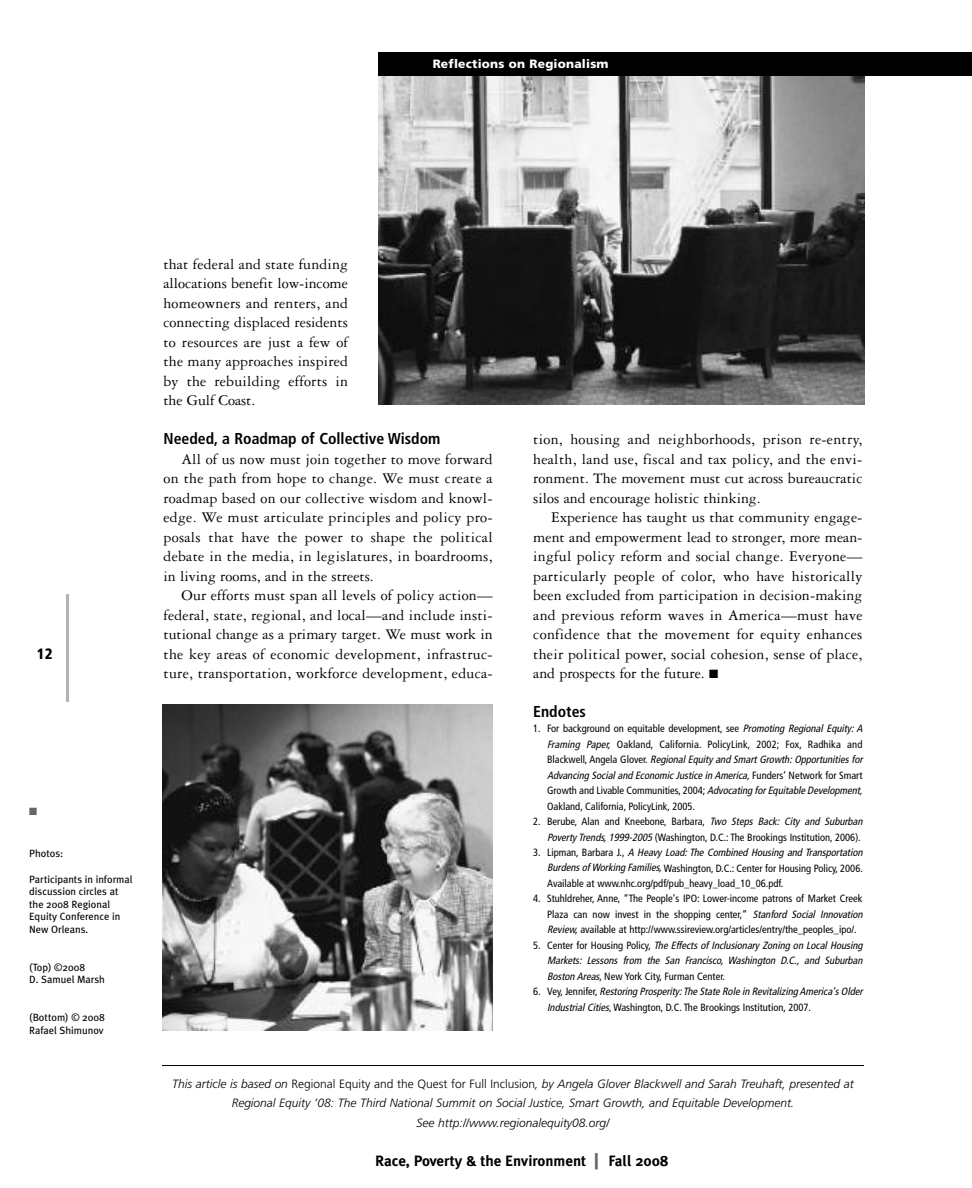
<style>
.page{position:relative;width:972px;height:1188px;background:#fff}
.page>*{position:absolute;margin:0;border:0;box-sizing:border-box;transform-origin:0 0}
.t1{font:15.75px/19.5px "Garamond Three";letter-spacing:.015em;color:#000;text-align:justify}
.t2{font:700 condensed 15.75px "Frutiger";color:#000}
.t3{font:700 15px "Meta Plus";color:#000}
.t4{font:900 condensed 15px "Frutiger";color:#000}
.t5{font:italic 300 12px/19.5px "Frutiger";color:#000;text-align:center}
.t6{font:900 12px "Frutiger";letter-spacing:.015em;color:#fff}
.t7{font:condensed 10.5px/15.5px "Frutiger";color:#000}
.t8{font:italic condensed 10.5px "Frutiger";color:#000}
.t9{font:10.5px/12.6px "Meta Plus";color:#000}
.t10{font:10.5px "Zapf Dingbats";color:#666}
.s1{font-style:italic}
.s2{font-style:normal}
.s3{font-size:21px;color:#666}
</style>
<div class="page">
<img style="left:378px;top:76px;width:486px;height:329px">
<hr style="left:66px;top:594px;width:3px;height:108px;background:#b3b3b3">
<div style="left:378px;top:52px;width:594px;height:24px;background:#000"></div>
<img style="left:162px;top:705px;width:331px;height:325px">
<hr style="left:162px;top:1065px;width:702px;height:1px;background:#000">
<p class="t6" style="left:433px;top:59px;width:177px">Reflections on Regionalism</p>
<p class="t4" style="left:37px;top:647px;width:17px">12</p>
<p class="t10" style="left:29px;top:805px;width:9px">■</p>
<p class="t9" style="left:29px;top:847px;width:36px">Photos:</p>
<p class="t9" style="left:29px;top:873px;width:105px">Participants in informal discussion circles at the 2008 Regional<br>Equity Conference in<br>New Orleans.</p>
<p class="t9" style="left:29px;top:961px;width:77px">(Top) ©2008<br>D. Samuel Marsh</p>
<p class="t9" style="left:29px;top:1011px;width:77px">(Bottom) © 2008<br>Rafael Shimunov</p>
<p class="t1" style="left:164px;top:255px;width:186px">that federal and state funding allocations benefit low-income homeowners and renters, and connecting displaced residents to resources are just a few of the many approaches inspired by the rebuilding efforts in the Gulf Coast.</p>
<p class="t2" style="left:164px;top:432px;width:278px">Needed, a Roadmap of Collective Wisdom</p>
<p class="t1" style="left:164px;top:450px;width:331px;text-indent:18px">All of us now must join together to move forward on the path from hope to change. We must create a roadmap based on our collective wisdom and knowl&shy;edge. We must articulate principles and policy pro&shy;posals that have the power to shape the political debate in the media, in legislatures, in boardrooms, in living rooms, and in the streets.</p>
<p class="t1" style="left:164px;top:587px;width:331px;text-indent:18px">Our efforts must span all levels of policy action— federal, state, regional, and local—and include insti&shy;tutional change as a primary target. We must work in the key areas of economic development, infrastruc&shy;ture, transportation, workforce development, educa-</p>
<p class="t1" style="left:533px;top:431px;width:331px">tion, housing and neighborhoods, prison re-entry, health, land use, fiscal and tax policy, and the envi&shy;ronment. The movement must cut across bureaucratic silos and encourage holistic thinking.</p>
<p class="t1" style="left:533px;top:509px;width:331px;text-indent:18px">Experience has taught us that community engage&shy;ment and empowerment lead to stronger, more mean&shy;ingful policy reform and social change. Everyone— particularly people of color, who have historically been excluded from participation in decision-making and previous reform waves in America—must have confidence that the movement for equity enhances their political power, social cohesion, sense of place, and prospects for the future. ■</p>
<p class="t2" style="left:533px;top:705px;width:54px">Endotes</p>
<p class="t7" style="left:547px;top:722px;width:319px;text-indent:-14px">1. For background on equitable development, see <span class="s1">Promoting Regional Equity:A Framing Paper,</span> Oakland, California. PolicyLink, 2002; Fox, Radhika and B l a c kw e l l , A n g e l a G l o v e r. <span class="s1">Regional Equity and Smart Growth: Opportunities for Advancing Social and Economic Justice in America,</span> F u n d e r s ’ N e tw o r k fo r S m a rt Growth and Livable Communities, 2004; <span class="s1">AdvocatingforEquitableDevelopment, </span>Oakland, California, PolicyLink, 2005.</p>
<p class="t7" style="left:533px;top:815px;width:333px">2. Berube, Alan and Kneebone, Barbara, <span class="s1">Two Steps Back: City and Suburban</span></p>
<p class="t7" style="left:547px;top:830px;width:315px"><span class="s1">Poverty Trends,1999-2005</span>(Washington, D.C.: The Brookings Institution, 2006).</p>
<p class="t8" style="left:533px;top:848px;width:333px"><span class="s2">3 . L i p m a n , B a r b a r a J. ,</span> A Heavy Load: The Combined Housing and Transportation</p>
<p class="t7" style="left:547px;top:861px;width:317px"><span class="s1">Burdensof WorkingFamilies,</span>Washington, D.C.: Center for Housing Policy, 2006.</p>
<p class="t7" style="left:547px;top:876px;width:238px">Available at www.nhc.org/pdf/pub_heavy_load_10_06.pdf.</p>
<p class="t7" style="left:547px;top:892px;width:319px;text-indent:-14px">4. Stuhldreher, Anne, “The People’s IPO: Lower-income patrons of Market Creek<br>Plaza can now invest in the shopping center,” <span class="s1">Stanford Social Innovation<br>Review,</span>available at http://www.ssireview.org/articles/entry/the_peoples_ipo/.</p>
<p class="t8" style="left:533px;top:941px;width:333px"><span class="s2">5. Center for Housing Policy,</span> The Effects of Inclusionary Zoning on Local Housing</p>
<p class="t8" style="left:547px;top:956px;width:319px">Markets: Lessons from the San Francisco, Washington D.C., and Suburban</p>
<p class="t7" style="left:547px;top:969px;width:179px"><span class="s1">BostonAreas</span>, New York City, Furman Center.</p>
<p class="t8" style="left:533px;top:987px;width:333px"><span class="s2">6 . V e y, J e n n i f e r,</span> Restoring Prosperity: The State Role in Revitalizing America’s Older</p>
<p class="t7" style="left:547px;top:1000px;width:265px"><span class="s1">IndustrialCities</span>, Washington, D.C. The Brookings Institution, 2007.</p>
<p class="t5" style="left:172px;top:1075px;width:683px">This article is based on <span class="s2">Regional Equity and the Quest for Full Inclusion</span>, by Angela Glover Blackwell and Sarah Treuhaft, presented at<br>Regional Equity ’08: The Third National Summit on Social Justice, Smart Growth, and Equitable Development.<br>See http://www.regionalequity08.org/</p>
<p class="t3" style="left:375px;top:1152px;width:295px">Race, Poverty &amp; the Environment <span class="s3">|</span> Fall 2008</p>
</div>
